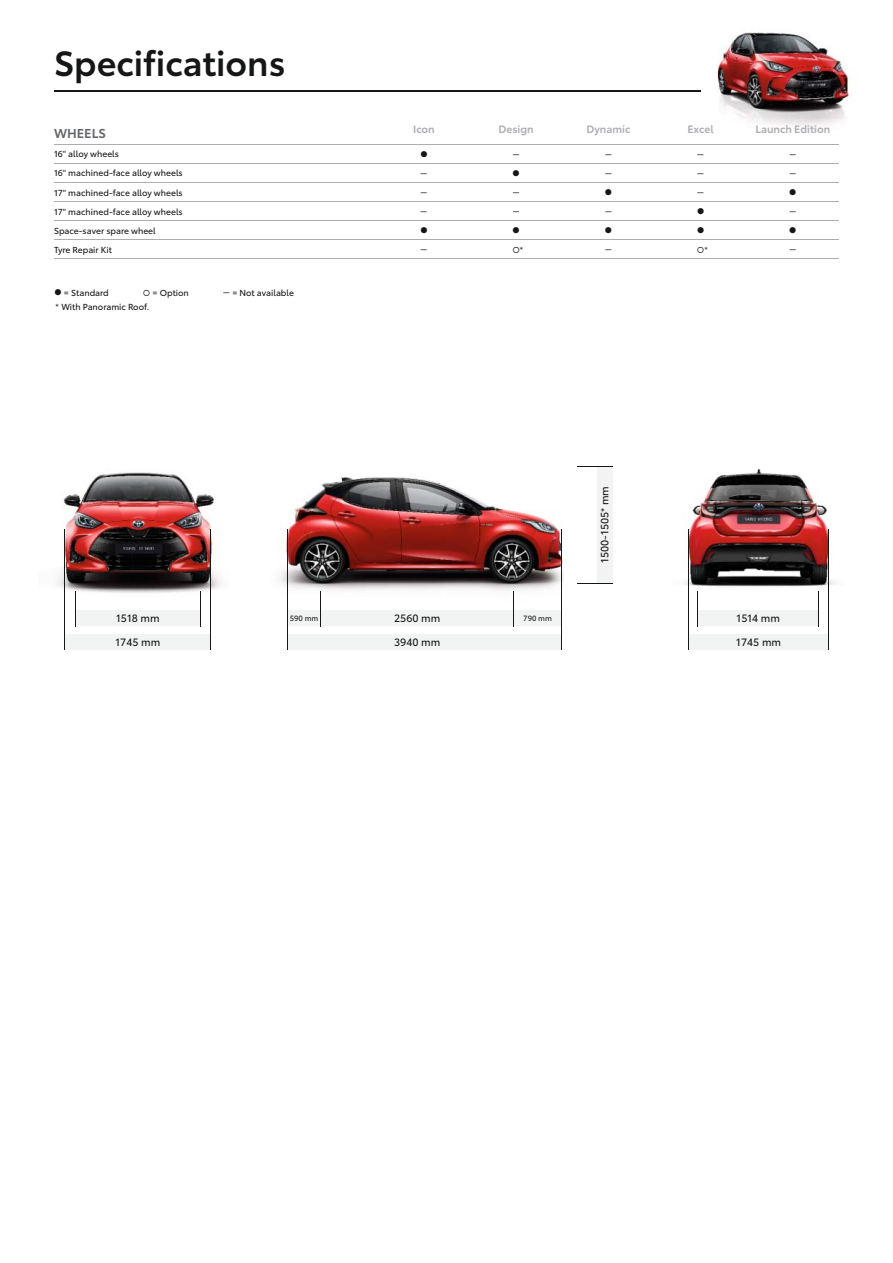
<style>
.page{position:relative;width:893px;height:1263px;background:#fff}
.page>*{position:absolute;margin:0;border:0;box-sizing:border-box;transform-origin:0 0}
.t1{font:600 34.5px "Toyota Type";color:#151616}
.t2{font:600 12.75px "Toyota Type";color:#63656a}
.t3{font:10.5px "Toyota Type";color:#151616}
.t4{font:600 10.5px "Toyota Type";color:#adadb1}
.t5{font:8.7px/19.2px "Toyota Type";color:#151616}
.t6{font:8.7px "Toyota Type";color:#151616}
.t7{font:8.1px "Toyota Type";color:#151616;scale:1.63 1}
.t8{font:7.5px "Toyota Type";color:#151616}
.s1{font-size:8.1px}
.s2{font-style:inherit}
</style>
<div class="page">
<hr style="left:54px;top:90px;width:646px;height:2px;background:#151616">
<img style="left:700px;top:32px;width:149px;height:95px">
<img style="left:685px;top:468px;width:152px;height:142px">
<img style="left:279px;top:477px;width:284px;height:134px">
<img style="left:57px;top:472px;width:164px;height:149px">
<hr style="left:54px;top:144px;width:324px;height:1px;background:#adadb1">
<hr style="left:378px;top:163px;width:461px;height:1px;background:#adadb1">
<hr style="left:378px;top:182px;width:461px;height:1px;background:#adadb1">
<hr style="left:378px;top:201px;width:461px;height:1px;background:#adadb1">
<hr style="left:378px;top:220px;width:461px;height:1px;background:#adadb1">
<hr style="left:378px;top:239px;width:461px;height:1px;background:#adadb1">
<hr style="left:54px;top:163px;width:324px;height:1px;background:#adadb1">
<hr style="left:54px;top:182px;width:324px;height:1px;background:#adadb1">
<hr style="left:54px;top:201px;width:324px;height:1px;background:#adadb1">
<hr style="left:378px;top:259px;width:461px;height:1px;background:#adadb1">
<hr style="left:54px;top:220px;width:324px;height:1px;background:#adadb1">
<hr style="left:378px;top:144px;width:461px;height:1px;background:#adadb1">
<hr style="left:54px;top:239px;width:324px;height:1px;background:#adadb1">
<hr style="left:54px;top:259px;width:324px;height:1px;background:#adadb1">
<div style="left:76px;top:610px;width:124px;height:16px;background:#f2f4f3"></div>
<div style="left:288px;top:634px;width:273px;height:15px;background:#f2f4f3"></div>
<div style="left:65px;top:634px;width:146px;height:16px;background:#f2f4f3"></div>
<div style="left:320px;top:611px;width:194px;height:15px;background:#f2f4f3"></div>
<div style="left:288px;top:611px;width:32px;height:15px;background:#f2f4f3"></div>
<div style="left:514px;top:611px;width:47px;height:15px;background:#f2f4f3"></div>
<div style="left:320px;top:634px;width:194px;height:16px;background:#f2f4f3"></div>
<div style="left:698px;top:610px;width:121px;height:16px;background:#f2f4f3"></div>
<div style="left:689px;top:634px;width:139px;height:16px;background:#f2f4f3"></div>
<div style="left:597px;top:466px;width:15px;height:117px;background:#f2f4f3"></div>
<hr style="left:320px;top:591px;width:1px;height:35px;background:#151616">
<hr style="left:514px;top:591px;width:1px;height:35px;background:#151616">
<hr style="left:577px;top:466px;width:35px;height:1px;background:#151616">
<hr style="left:577px;top:583px;width:35px;height:1px;background:#151616">
<hr style="left:211px;top:529px;width:1px;height:120px;background:#151616">
<hr style="left:65px;top:529px;width:1px;height:120px;background:#151616">
<hr style="left:287px;top:529px;width:1px;height:120px;background:#151616">
<hr style="left:561px;top:529px;width:1px;height:120px;background:#151616">
<hr style="left:689px;top:529px;width:1px;height:120px;background:#151616">
<hr style="left:828px;top:529px;width:1px;height:120px;background:#151616">
<hr style="left:200px;top:591px;width:1px;height:35px;background:#151616">
<hr style="left:76px;top:591px;width:1px;height:35px;background:#151616">
<hr style="left:818px;top:591px;width:1px;height:35px;background:#151616">
<hr style="left:698px;top:591px;width:1px;height:35px;background:#151616">
<h1 class="t1" style="left:54px;top:50px;width:233px">Specifications</h1>
<h2 class="t2" style="left:54px;top:129px;width:53px">WHEELS</h2>
<p class="t4" style="left:413px;top:125px;width:23px">Icon</p>
<p class="t4" style="left:499px;top:125px;width:37px">Design</p>
<p class="t4" style="left:586px;top:125px;width:45px">Dynamic</p>
<p class="t4" style="left:687px;top:125px;width:28px">Excel</p>
<p class="t4" style="left:755px;top:125px;width:76px">Launch Edition</p>
<p class="t5" style="left:54px;top:145px;width:67px">16" alloy wheels</p>
<p class="t7" style="left:512px;top:150px;width:6px">–</p>
<p class="t7" style="left:605px;top:150px;width:6px">–</p>
<p class="t7" style="left:697px;top:150px;width:6px">–</p>
<p class="t7" style="left:789px;top:150px;width:6px">–</p>
<p class="t5" style="left:54px;top:165px;width:130px">16" machined-face alloy wheels</p>
<p class="t7" style="left:420px;top:170px;width:6px">–</p>
<p class="t7" style="left:605px;top:170px;width:6px">–</p>
<p class="t7" style="left:697px;top:170px;width:6px">–</p>
<p class="t7" style="left:789px;top:170px;width:6px">–</p>
<p class="t5" style="left:54px;top:184px;width:130px">17" machined-face alloy wheels</p>
<p class="t7" style="left:420px;top:189px;width:6px">–</p>
<p class="t7" style="left:512px;top:189px;width:6px">–</p>
<p class="t7" style="left:697px;top:189px;width:6px">–</p>
<p class="t5" style="left:54px;top:203px;width:130px">17" machined-face alloy wheels</p>
<p class="t7" style="left:420px;top:208px;width:6px">–</p>
<p class="t7" style="left:512px;top:208px;width:6px">–</p>
<p class="t7" style="left:605px;top:208px;width:6px">–</p>
<p class="t7" style="left:789px;top:208px;width:6px">–</p>
<p class="t5" style="left:54px;top:222px;width:103px">Space-saver spare wheel<br>Tyre Repair Kit</p>
<p class="t6" style="left:520px;top:247px;width:5px">*</p>
<p class="t6" style="left:704px;top:247px;width:5px">*</p>
<p class="t7" style="left:420px;top:246px;width:6px">–</p>
<p class="t7" style="left:605px;top:246px;width:6px">–</p>
<p class="t7" style="left:789px;top:246px;width:6px">–</p>
<p class="t5" style="left:64px;top:284px;width:46px">= Standard</p>
<p class="t5" style="left:153px;top:284px;width:38px">= Option</p>
<p class="t5" style="left:223px;top:284px;width:73px"><span class="s1">–</span> = Not available</p>
<p class="t5" style="left:55px;top:298px;width:96px"><span class="s2">*</span> With Panoramic Roof.</p>
<p class="t3" style="left:116px;top:614px;width:45px">1518 mm</p>
<p class="t3" style="left:115px;top:638px;width:46px">1745 mm</p>
<p class="t8" style="left:290px;top:616px;width:30px">590 mm</p>
<p class="t3" style="left:394px;top:614px;width:48px">2560 mm</p>
<p class="t8" style="left:523px;top:616px;width:30px">790 mm</p>
<p class="t3" style="left:394px;top:638px;width:48px">3940 mm</p>
<p class="t3" style="left:600px;top:563px;width:78px;rotate:-90deg">1500-1505<span class="s2">*</span> mm</p>
<p class="t3" style="left:737px;top:614px;width:45px">1514 mm</p>
<p class="t3" style="left:736px;top:638px;width:46px">1745 mm</p>
</div>
